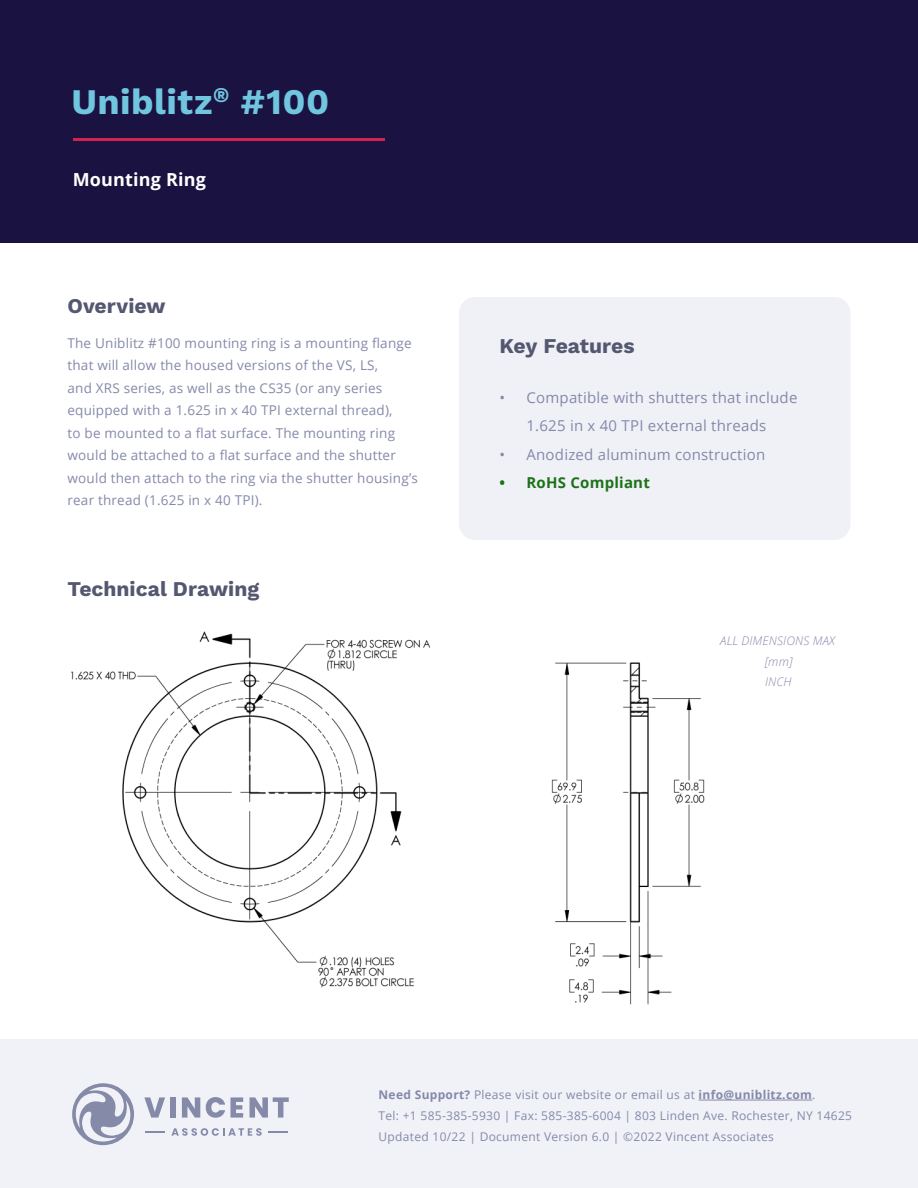
<style>
.page{position:relative;width:918px;height:1188px;background:#fff}
.page>*{position:absolute;margin:0;border:0;box-sizing:border-box;transform-origin:0 0}
.t1{font:700 36px "Work Sans";letter-spacing:.015em;color:#70c5df}
.t2{font:700 21px "Work Sans";color:#545770}
.t3{font:700 18px "Open Sans";letter-spacing:.01em;color:#fff}
.t4{font:15px/28.5px "Open Sans";letter-spacing:.015em;color:#8589a9;text-align:center}
.t5{font:700 15px "Open Sans";letter-spacing:.015em;color:#1d7218}
.t6{font:13.5px/22.5px "Open Sans";letter-spacing:.015em;color:#8589a9}
.t7{font:12px/21px "Open Sans";letter-spacing:.025em;color:#8589a9}
.t8{font:italic 300 12px/21px "Open Sans";letter-spacing:.015em;color:#8689aa;text-align:center}
.s1{font-weight:700}
</style>
<div class="page">
<div style="left:459px;top:297px;width:391px;height:243px;background:#f0f1f7;border-radius:16px"></div>
<div style="left:0;top:1040px;width:918px;height:148px;background:#f0f2f7"></div>
<div style="left:0;top:0;width:918px;height:243px;background:#1a1240"></div>
<hr style="left:74px;top:138px;width:312px;height:3px;background:#d1244d">
<svg style="left:72px;top:1083px;width:62px;height:62px"></svg>
<svg style="left:171px;top:1128px;width:91px;height:8px"></svg>
<svg style="left:146px;top:1131px;width:19px;height:2px"></svg>
<svg style="left:268px;top:1131px;width:19px;height:2px"></svg>
<svg style="left:144px;top:1097px;width:21px;height:21px"></svg>
<div style="left:170px;top:1097px;width:5px;height:21px;background:#858aa8"></div>
<svg style="left:182px;top:1097px;width:18px;height:21px"></svg>
<svg style="left:206px;top:1097px;width:37px;height:21px"></svg>
<svg style="left:250px;top:1097px;width:39px;height:21px"></svg>
<hr style="left:699px;top:1100px;width:113px;height:1px;background:#8589a9">
<img style="left:71px;top:631px;width:634px;height:374px">
<h1 class="t1" style="left:71px;top:80px;width:260px">Uniblitz<sup>®</sup> #100</h1>
<h3 class="t3" style="left:73px;top:167px;width:135px">Mounting Ring</h3>
<h2 class="t2" style="left:68px;top:294px;width:100px">Overview</h2>
<p class="t6" style="left:68px;top:331px;width:352px">The Uniblitz #100 mounting ring is a mounting flange that will allow the housed versions of the VS, LS,<br>and XRS series, as well as the CS35 (or any series equipped with a 1.625 in x 40 TPI external thread),<br>to be mounted to a flat surface. The mounting ring would be attached to a flat surface and the shutter would then attach to the ring via the shutter housing’s rear thread (1.625 in x 40 TPI).</p>
<h2 class="t2" style="left:500px;top:334px;width:137px">Key Features</h2>
<p class="t4" style="left:500px;top:383px;width:299px">• Compatible with shutters that include<br>1.625 in x 40 TPI external threads</p>
<p class="t4" style="left:500px;top:440px;width:267px">• Anodized aluminum construction</p>
<p class="t5" style="left:500px;top:472px;width:152px">• RoHS Compliant</p>
<h2 class="t2" style="left:68px;top:577px;width:193px">Technical Drawing</h2>
<p class="t8" style="left:720px;top:630px;width:116px">ALL DIMENSIONS MAX [mm]</p>
<p class="t8" style="left:765px;top:670px;width:28px">INCH</p>
<p class="t7" style="left:379px;top:1084px;width:475px"><span class="s1">Need Support?</span> Please visit our website or email us at <span class="s1">info@uniblitz.com</span>.<br>Tel: +1 585-385-5930 | Fax: 585-385-6004 | 803 Linden Ave. Rochester, NY 14625<br>Updated 10/22 | Document Version 6.0 | ©2022 Vincent Associates</p>
</div>
